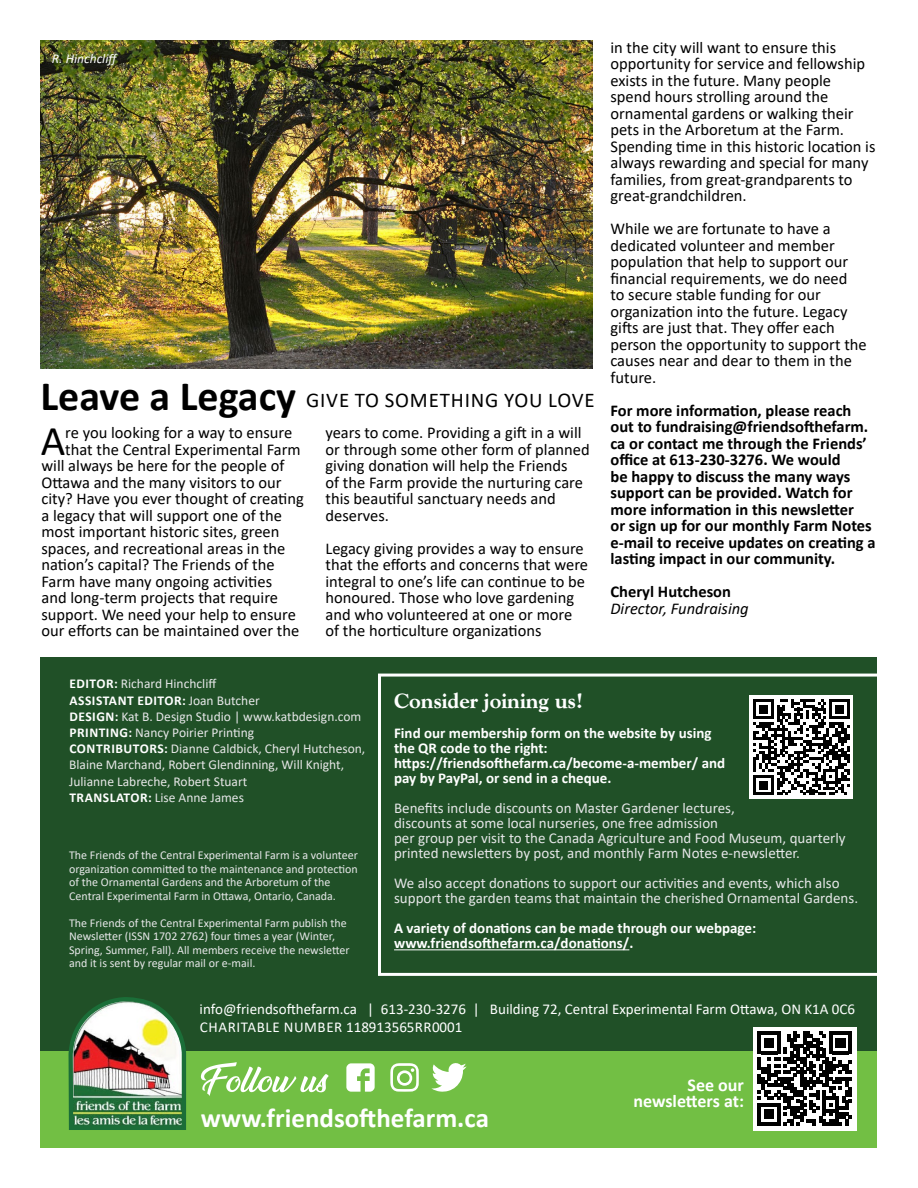
<style>
.page{position:relative;width:918px;height:1188px;background:#fff}
.page>*{position:absolute;margin:0;border:0;box-sizing:border-box;transform-origin:0 0}
.t1{font:42.45px "Calibri";color:#000}
.t2{font:700 27px "Calibri";color:#fff}
.t3{font:21px "Calibri";letter-spacing:.04em;color:#000}
.t4{font:800 21px "Goudy Std";color:#fff}
.t5{font:700 18px/16.5px "Calibri";color:#fff;text-align:right}
.t6{font:16.5px/16.5px "Calibri";color:#000}
.t7{font:700 16.5px/16.5px "Calibri";color:#000}
.t8{font:italic 16.5px "Calibri";color:#000}
.t9{font:15px/15px "Calibri";color:#e6e7e8}
.t10{font:700 15px/15px "Calibri";color:#fff}
.t11{font:15px/18px "Calibri";color:#fff}
.t12{font:13.5px/16.2px "Calibri";color:#e7e7e7}
.t13{font:italic 13.5px "Calibri";color:#fff}
.t14{font:12px/13.5px "Calibri";color:#e6e7e8}
.s1{font-weight:700;font-size:42px}
.s2{font-weight:700;color:#fff}
.s3{color:#e6e7e8}
</style>
<div class="page">
<img style="left:40px;top:40px;width:552px;height:329px">
<div style="left:40px;top:657px;width:838px;height:404px;background:#205027"></div>
<div style="left:40px;top:1051px;width:838px;height:97px;background:#72bf44"></div>
<img style="left:68px;top:997px;width:118px;height:133px">
<svg style="left:201px;top:1062px;width:128px;height:34px"></svg>
<svg style="left:390px;top:1063px;width:29px;height:29px"></svg>
<svg style="left:346px;top:1063px;width:29px;height:29px"></svg>
<svg style="left:431px;top:1063px;width:36px;height:29px"></svg>
<svg style="left:378px;top:674px;width:500px;height:302px"></svg>
<div style="left:753px;top:1027px;width:104px;height:104px;background:#fff"></div>
<svg style="left:758px;top:1032px;width:94px;height:94px"></svg>
<p class="t13" style="left:52px;top:49px;width:69px">R. Hinchcliff</p>
<p class="t3" style="left:40px;top:385px;width:556px"><span class="s1">Leave a Legacy</span> GIVE TO SOMETHING YOU LOVE</p>
<h1 class="t1" style="left:41px;top:411px;width:26px">A</h1>
<p class="t6" style="left:65px;top:424px;width:228px">re you looking for a way to ensure</p>
<p class="t6" style="left:65px;top:440px;width:237px">that the Central Experimental Farm</p>
<p class="t6" style="left:41px;top:457px;width:244px">will always be here for the people of</p>
<p class="t6" style="left:41px;top:473px;width:242px">Ottawa and the many visitors to our</p>
<p class="t6" style="left:41px;top:490px;width:264px">city? Have you ever thought of creating</p>
<p class="t6" style="left:41px;top:506px;width:242px">a legacy that will support one of the</p>
<p class="t6" style="left:41px;top:523px;width:240px">most important historic sites, green</p>
<p class="t6" style="left:41px;top:539px;width:246px">spaces, and recreational areas in the</p>
<p class="t6" style="left:41px;top:556px;width:235px">nation’s capital? The Friends of the</p>
<p class="t6" style="left:41px;top:572px;width:232px">Farm have many ongoing activities</p>
<p class="t6" style="left:41px;top:589px;width:238px">and long-term projects that require</p>
<p class="t6" style="left:41px;top:605px;width:256px">support. We need your help to ensure</p>
<p class="t6" style="left:41px;top:622px;width:259px">our efforts can be maintained over the</p>
<p class="t6" style="left:325px;top:424px;width:266px">years to come. Providing a gift in a will or through some other form of planned giving donation will help the Friends<br>of the Farm provide the nurturing care this beautiful sanctuary needs and deserves.</p>
<p class="t6" style="left:325px;top:539px;width:264px">Legacy giving provides a way to ensure that the efforts and concerns that were integral to one’s life can continue to be honoured. Those who love gardening and who volunteered at one or more of the horticulture organizations</p>
<p class="t6" style="left:610px;top:39px;width:267px">in the city will want to ensure this opportunity for service and fellowship exists in the future. Many people spend hours strolling around the ornamental gardens or walking their pets in the Arboretum at the Farm.<br>Spending time in this historic location is always rewarding and special for many families, from great-grandparents to great-grandchildren.</p>
<p class="t6" style="left:610px;top:220px;width:258px">While we are fortunate to have a dedicated volunteer and member population that help to support our financial requirements, we do need<br>to secure stable funding for our organization into the future. Legacy gifts are just that. They offer each person the opportunity to support the causes near and dear to them in the future.</p>
<p class="t7" style="left:610px;top:402px;width:267px">For more information, please reach out to fundraising@friendsofthefarm. ca or contact me through the Friends’ office at 613-230-3276. We would<br>be happy to discuss the many ways support can be provided. Watch for more information in this newsletter<br>or sign up for our monthly Farm Notes e-mail to receive updates on creating a lasting impact in our community.</p>
<p class="t7" style="left:610px;top:583px;width:122px">Cheryl Hutcheson</p>
<p class="t8" style="left:610px;top:597px;width:140px">Director, Fundraising</p>
<p class="t12" style="left:69px;top:675px;width:298px"><span class="s2">EDITOR:</span> <span class="s3">Richard Hinchcliff<br></span><span class="s2">ASSISTANT EDITOR:</span> <span class="s3">Joan Butcher<br></span><span class="s2">DESIGN:</span> <span class="s3">Kat B. Design Studio | www.katbdesign.com </span><span class="s2">PRINTING:</span> <span class="s3">Nancy Poirier Printing<br></span><span class="s2">CONTRIBUTORS:</span> Dianne Caldbick, Cheryl Hutcheson, Blaine Marchand, Robert Glendinning, Will Knight, Julianne Labreche, Robert Stuart<br><span class="s2">TRANSLATOR:</span> <span class="s3">Lise Anne James</span></p>
<p class="t14" style="left:69px;top:848px;width:290px">The Friends of the Central Experimental Farm is a volunteer organization committed to the maintenance and protection of the Ornamental Gardens and the Arboretum of the Central Experimental Farm in Ottawa, Ontario, Canada.</p>
<p class="t14" style="left:69px;top:916px;width:282px">The Friends of the Central Experimental Farm publish the Newsletter (ISSN 1702 2762) four times a year (Winter, Spring, Summer, Fall). All members receive the newsletter and it is sent by regular mail or e-mail.</p>
<p class="t4" style="left:394px;top:689px;width:191px">Consider joining us!</p>
<p class="t10" style="left:394px;top:725px;width:333px">Find our membership form on the website by using the QR code to the right: https://friendsofthefarm.ca/become-a-member/ and pay by PayPal, or send in a cheque.</p>
<p class="t9" style="left:394px;top:800px;width:453px">Benefits include discounts on Master Gardener lectures,<br>discounts at some local nurseries, one free admission<br>per group per visit to the Canada Agriculture and Food Museum, quarterly printed newsletters by post, and monthly Farm Notes e-newsletter.</p>
<p class="t9" style="left:394px;top:875px;width:466px">We also accept donations to support our activities and events, which also support the garden teams that maintain the cherished Ornamental Gardens.</p>
<p class="t10" style="left:394px;top:920px;width:364px">A variety of donations can be made through our webpage: www.friendsofthefarm.ca/donations/.</p>
<p class="t11" style="left:200px;top:1000px;width:657px">info@friendsofthefarm.ca | 613-230-3276 | Building 72, Central Experimental Farm Ottawa, ON K1A 0C6<br>CHARITABLE NUMBER 118913565RR0001</p>
<h2 class="t2" style="left:201px;top:1099px;width:290px">www.friendsofthefarm.ca</h2>
<p class="t5" style="left:634px;top:1076px;width:112px">See our newsletters at:</p>
</div>
